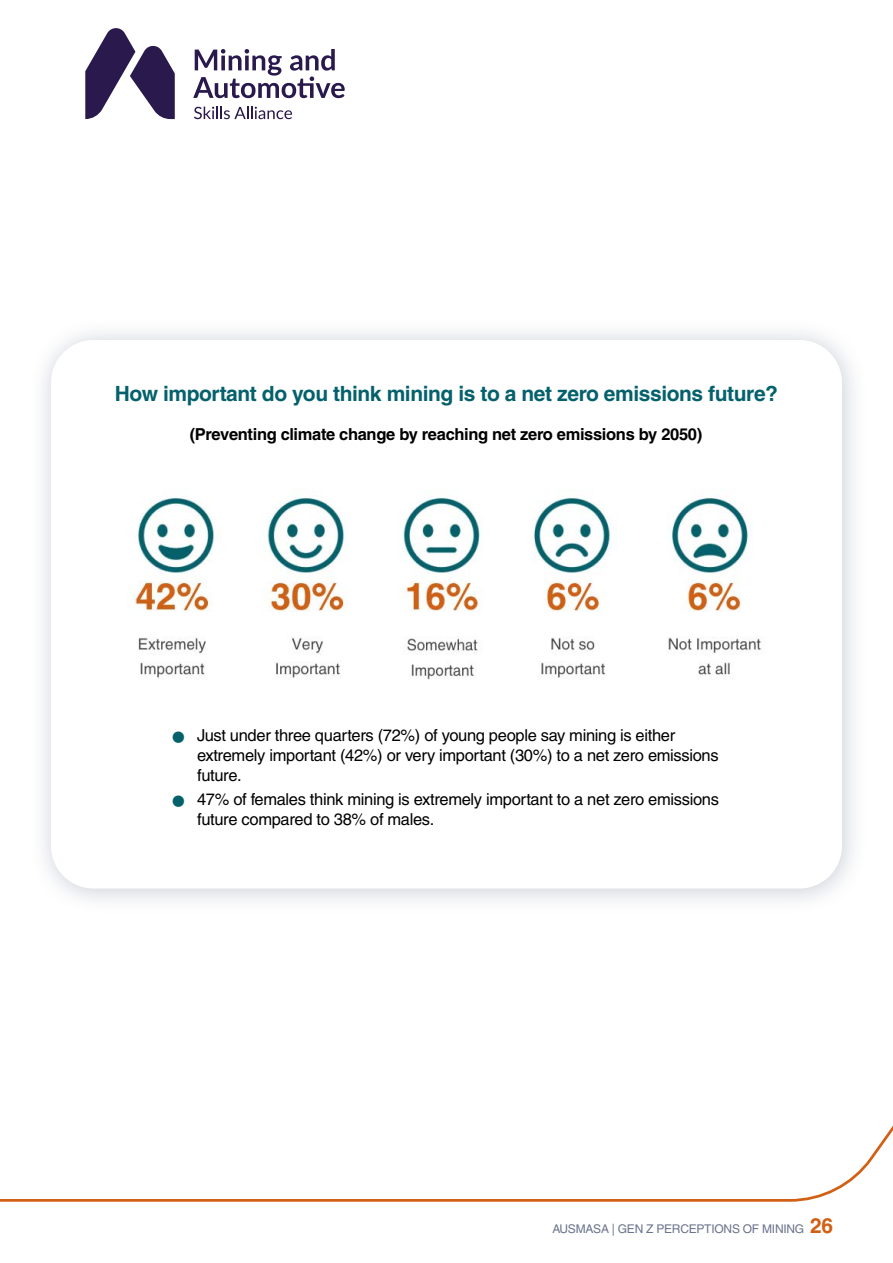
<style>
.page{position:relative;width:893px;height:1263px;background:#fff}
.page>*{position:absolute;margin:0;border:0;box-sizing:border-box;transform-origin:0 0}
.Heading_8{font:700 21px "Helvetica LT Pro";letter-spacing:-.02em;color:#04616b}
.t1{font:16.5px/19.8px "Helvetica LT Pro";letter-spacing:-.02em;color:#000}
.t2{font:700 16.5px "Helvetica LT Pro";letter-spacing:-.02em;color:#000}
.t3{font:12px "Helvetica LT Pro";letter-spacing:-.02em;color:#6b748d}
.s1{font-weight:700;font-size:21px;color:#d16014}
</style>
<div class="page">
<div style="left:29px;top:318px;width:839px;height:596px;background:#6b748d;opacity:.35"></div>
<div style="left:51px;top:340px;width:791px;height:548px;background:#fff;border-radius:43px"></div>
<img style="left:129px;top:495px;width:632px;height:185px">
<svg style="left:0;top:1125px;width:893px;height:77px"></svg>
<svg style="left:193px;top:49px;width:152px;height:49px"></svg>
<svg style="left:194px;top:107px;width:98px;height:12px"></svg>
<svg style="left:85px;top:28px;width:90px;height:91px"></svg>
<p class="Heading_8" style="left:115px;top:381px;width:665px">How important do you think mining is to a net zero emissions future?</p>
<p class="t2" style="left:190px;top:424px;width:514px">(Preventing climate change by reaching net zero emissions by 2050)</p>
<p class="t1" style="left:197px;top:725px;width:523px">Just under three quarters (72%) of young people say mining is either extremely important (42%) or very important (30%) to a net zero emissions future.</p>
<p class="t1" style="left:197px;top:790px;width:523px">47% of females think mining is extremely important to a net zero emissions future compared to 38% of males.</p>
<p class="t3" style="left:552px;top:1222px;width:282px">AUSMASA | GEN Z PERCEPTIONS OF MINING <span class="s1">26</span></p>
</div>
